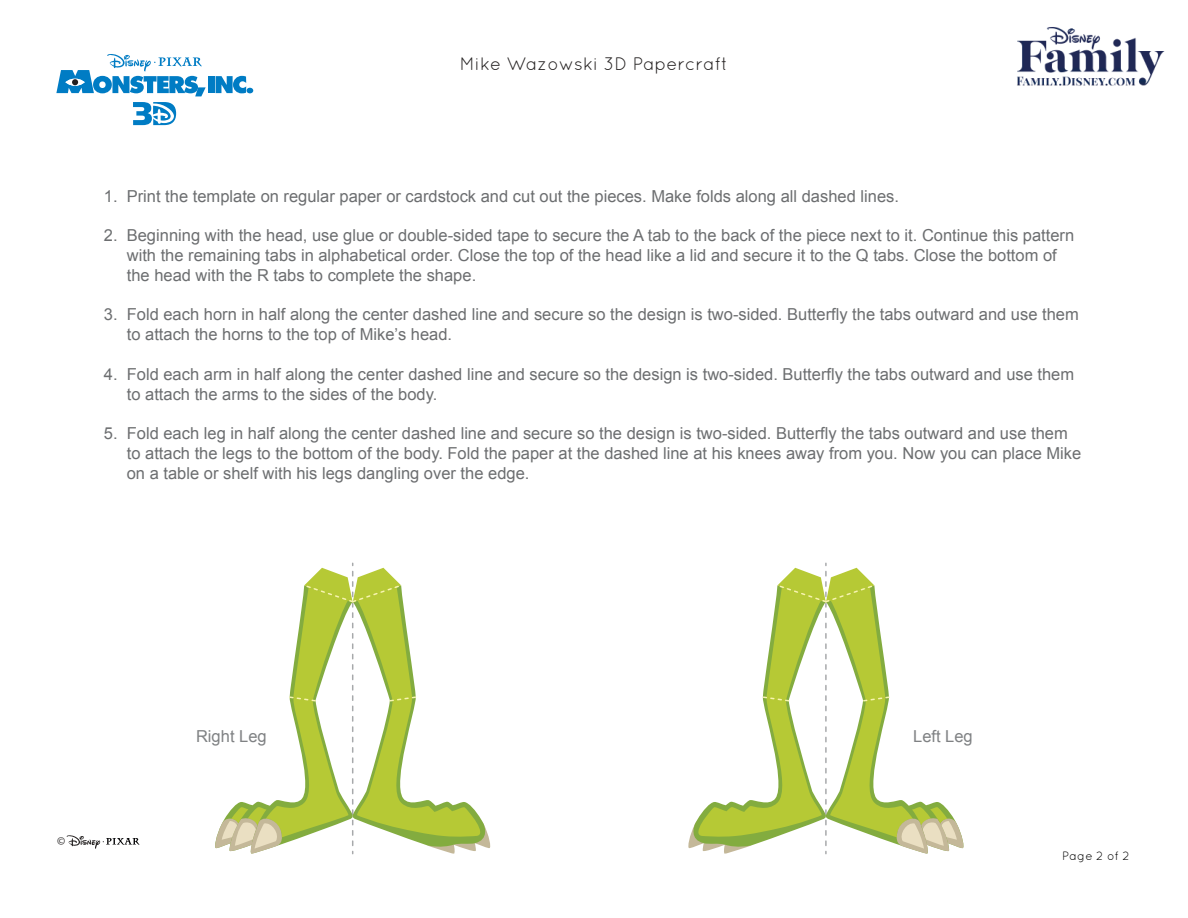
<style>
.page{position:relative;width:1188px;height:918px;background:#fff}
.page>*{position:absolute;margin:0;border:0;box-sizing:border-box;transform-origin:0 0}
.t1{font:18px "Quicksand";color:#221f1f}
.t2{font:16.5px/19.8px "Arial";color:#6c6e70}
.t3{font:16.5px "Arial";color:#808284}
.t4{font:12px "Quicksand";letter-spacing:.025em;color:#010101}
.t5{font:12px "Myriad Pro";color:#221f1f}
</style>
<div class="page">
<svg style="left:67px;top:835px;width:73px;height:14px"></svg>
<div style="left:208px;top:76px;width:7px;height:17px;background:#007cc4"></div>
<svg style="left:216px;top:76px;width:37px;height:17px"></svg>
<svg style="left:56px;top:54px;width:150px;height:71px"></svg>
<svg style="left:215px;top:563px;width:276px;height:291px"></svg>
<svg style="left:688px;top:563px;width:276px;height:291px"></svg>
<img style="left:1017px;top:27px;width:148px;height:59px">
<p class="t1" style="left:460px;top:57px;width:270px">Mike Wazowski 3D Papercraft</p>
<p class="t2" style="left:104px;top:187px;width:797px">1. Print the template on regular paper or cardstock and cut out the pieces. Make folds along all dashed lines.</p>
<p class="t2" style="left:127px;top:227px;width:949px;text-indent:-23px">2. Beginning with the head, use glue or double-sided tape to secure the A tab to the back of the piece next to it. Continue this pattern with the remaining tabs in alphabetical order. Close the top of the head like a lid and secure it to the Q tabs. Close the bottom of the head with the R tabs to complete the shape.</p>
<p class="t2" style="left:127px;top:306px;width:954px;text-indent:-23px">3. Fold each horn in half along the center dashed line and secure so the design is two-sided. Butterfly the tabs outward and use them to attach the horns to the top of Mikeís head.</p>
<p class="t2" style="left:127px;top:366px;width:949px;text-indent:-23px">4. Fold each arm in half along the center dashed line and secure so the design is two-sided. Butterfly the tabs outward and use them to attach the arms to the sides of the body.</p>
<p class="t2" style="left:127px;top:425px;width:956px;text-indent:-23px">5. Fold each leg in half along the center dashed line and secure so the design is two-sided. Butterfly the tabs outward and use them to attach the legs to the bottom of the body. Fold the paper at the dashed line at his knees away from you. Now you can place Mike on a table or shelf with his legs dangling over the edge.</p>
<p class="t5" style="left:57px;top:834px;width:10px">©</p>
<p class="t3" style="left:196px;top:730px;width:72px">Right Leg</p>
<p class="t3" style="left:913px;top:730px;width:61px">Left Leg</p>
<p class="t4" style="left:1062px;top:851px;width:69px">Page 2 of 2</p>
</div>
